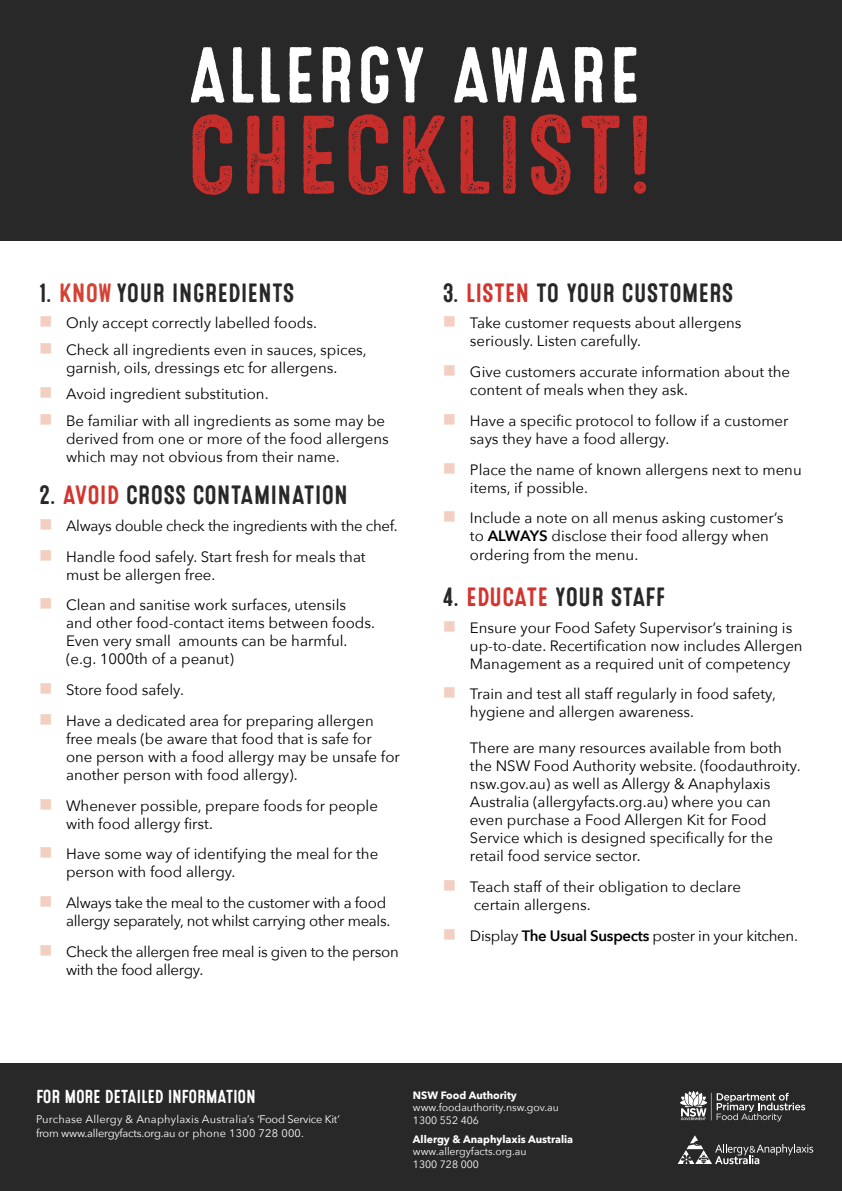
<style>
.page{position:relative;width:842px;height:1191px;background:#fff}
.page>*{position:absolute;margin:0;border:0;box-sizing:border-box;transform-origin:0 0}
.t1{font:111.3px "Microbrew Three";letter-spacing:.02em;color:#c62e2c}
.t2{font:79.1px "Microbrew One";letter-spacing:.01em;color:#fff}
.t3{font:26.5px "Microbrew One";color:#292829}
.t4{font:18.8px "Microbrew One";letter-spacing:-.02em;color:#fff}
.t5{font:15px/18px "Avenir Next";color:#000}
.t6{font:15px/18px "Avenir Next";letter-spacing:-.02em;color:#000;text-align:right}
.t7{font:11px/14px "Avenir Next";letter-spacing:.02em;color:#fff}
.t8{font:10.6px/12.8px "Avenir Next";color:#fff}
.t9{font:700 10.6px "Avenir Next";color:#fff}
.s1{color:#d54134}
.s2{color:#f3cfc1}
.s3{color:#d4342e}
.s4{font-weight:600}
</style>
<div class="page">
<div style="left:0;top:0;width:842px;height:240px;background:#292829"></div>
<div style="left:0;top:1063px;width:842px;height:128px;background:#292829"></div>
<svg style="left:680px;top:1090px;width:125px;height:31px"></svg>
<svg style="left:678px;top:1135px;width:135px;height:29px"></svg>
<h2 class="t2" style="left:187px;top:30px;width:455px">ALLERGY AWARE</h2>
<h1 class="t1" style="left:187px;top:92px;width:469px">CHECKLIST!</h1>
<h3 class="t3" style="left:39px;top:278px;width:257px">1. <span class="s1">KNOW</span> YOUR INGREDIENTS</h3>
<p class="t5" style="left:39px;top:313px;width:280px"><span class="s2">■</span> Only accept correctly labelled foods.</p>
<p class="t5" style="left:39px;top:340px;width:329px;text-align:center"><span class="s2">■</span> Check all ingredients even in sauces, spices, garnish, oils, dressings etc for allergens.</p>
<p class="t5" style="left:39px;top:384px;width:231px"><span class="s2">■</span> Avoid ingredient substitution.</p>
<p class="t5" style="left:66px;top:411px;width:324px;text-indent:-27px"><span class="s2">■</span> Be familiar with all ingredients as some may be derived from one or more of the food allergens which may not obvious from their name.</p>
<h3 class="t3" style="left:39px;top:480px;width:310px">2. <span class="s3">AVOID</span> CROSS CONTAMINATION</h3>
<p class="t6" style="left:39px;top:516px;width:360px"><span class="s2">■</span> Always double check the ingredients with the chef.</p>
<p class="t5" style="left:66px;top:546px;width:301px;text-indent:-27px"><span class="s2">■</span> Handle food safely. Start fresh for meals that must be allergen free.</p>
<p class="t5" style="left:66px;top:595px;width:311px;text-indent:-27px"><span class="s2">■</span> Clean and sanitise work surfaces, utensils and other food-contact items between foods.<br>Even very small amounts can be harmful. (e.g. 1000th of a peanut)</p>
<p class="t5" style="left:39px;top:680px;width:146px"><span class="s2">■</span> Store food safely.</p>
<p class="t5" style="left:66px;top:711px;width:335px;text-indent:-27px"><span class="s2">■</span> Have a dedicated area for preparing allergen free meals (be aware that food that is safe for one person with a food allergy may be unsafe for another person with food allergy).</p>
<p class="t5" style="left:66px;top:795px;width:313px;text-indent:-27px"><span class="s2">■</span> Whenever possible, prepare foods for people with food allergy first.</p>
<p class="t5" style="left:66px;top:844px;width:314px;text-indent:-27px"><span class="s2">■</span> Have some way of identifying the meal for the person with food allergy.</p>
<p class="t6" style="left:39px;top:893px;width:353px"><span class="s2">■</span> Always take the meal to the customer with a food allergy separately, not whilst carrying other meals.</p>
<p class="t6" style="left:66px;top:942px;width:334px;text-align:left;text-indent:-27px"><span class="s2">■</span> Check the allergen free meal is given to the person with the food allergy.</p>
<h3 class="t3" style="left:443px;top:278px;width:292px">3. <span class="s3">LISTEN</span> TO YOUR CUSTOMERS</h3>
<p class="t5" style="left:470px;top:313px;width:273px;text-indent:-27px"><span class="s2">■</span> Take customer requests about allergens seriously. Listen carefully.</p>
<p class="t5" style="left:470px;top:362px;width:322px;text-indent:-27px"><span class="s2">■</span> Give customers accurate information about the content of meals when they ask.</p>
<p class="t5" style="left:470px;top:411px;width:320px;text-indent:-27px"><span class="s2">■</span> Have a specific protocol to follow if a customer says they have a food allergy.</p>
<p class="t5" style="left:470px;top:460px;width:333px;text-indent:-27px"><span class="s2">■</span> Place the name of known allergens next to menu items, if possible.</p>
<p class="t5" style="left:470px;top:508px;width:315px;text-indent:-27px"><span class="s2">■</span> Include a note on all menus asking customer’s to <span class="s4">ALWAYS</span> disclose their food allergy when ordering from the menu.</p>
<h3 class="t3" style="left:443px;top:582px;width:224px">4. <span class="s3">EDUCATE</span> YOUR STAFF</h3>
<p class="t5" style="left:470px;top:617px;width:334px;text-indent:-27px"><span class="s2">■</span> Ensure your Food Safety Supervisor’s training is up-to-date. Recertification now includes Allergen<br>Management as a required unit of competency</p>
<p class="t5" style="left:470px;top:684px;width:307px;text-indent:-27px"><span class="s2">■</span> Train and test all staff regularly in food safety, hygiene and allergen awareness.</p>
<p class="t5" style="left:470px;top:738px;width:332px">There are many resources available from both the NSW Food Authority website. (foodauthroity. nsw.gov.au) as well as Allergy &amp; Anaphylaxis Australia (allergyfacts.org.au) where you can even purchase a Food Allergen Kit for Food Service which is designed specifically for the retail food service sector.</p>
<p class="t5" style="left:474px;top:877px;width:269px;text-indent:-31px"><span class="s2">■</span> Teach staff of their obligation to declare certain allergens.</p>
<p class="t6" style="left:443px;top:926px;width:356px"><span class="s2">■</span> Display <span class="s4">The Usual Suspects</span> poster in your kitchen.</p>
<p class="t4" style="left:36px;top:1086px;width:221px">FOR MORE DETAILED INFORMATION</p>
<p class="t7" style="left:36px;top:1111px;width:305px">Purchase Allergy &amp; Anaphylaxis Australia’s ‘Food Service Kit’ from www.allergyfacts.org.au or phone 1300 728 000.</p>
<p class="t9" style="left:413px;top:1085px;width:105px">NSW Food Authority</p>
<p class="t8" style="left:413px;top:1100px;width:148px">www.foodauthority.nsw.gov.au<br>1300 552 406</p>
<p class="t9" style="left:413px;top:1129px;width:162px">Allergy &amp; Anaphylaxis Australia</p>
<p class="t8" style="left:413px;top:1144px;width:115px">www.allergyfacts.org.au<br>1300 728 000</p>
</div>
